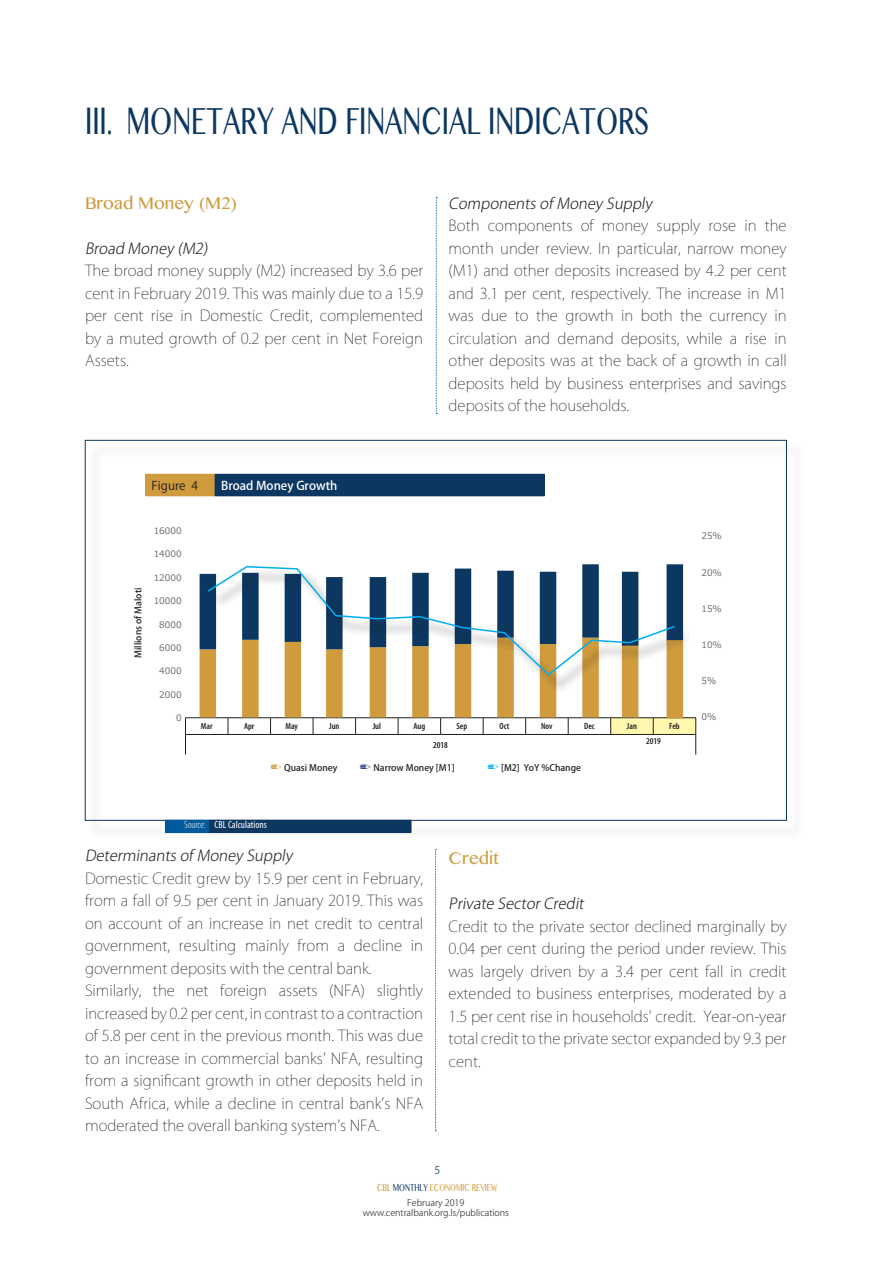
<style>
.page{position:relative;width:893px;height:1263px;background:#fff}
.page>*{position:absolute;margin:0;border:0;box-sizing:border-box;transform-origin:0 0}
.t1{font:33.75px "Bangla MN";color:#0c3761;scale:.67 1}
.t2{font:200 15px/22.5px "Koz Go Pr 6 N";color:#231f20;text-align:justify}
.t3{font:italic 300 15px "Koz Go Pr 6 N";color:#231f20}
.t4{font:15px "Bangla MN";color:#cf9b3d}
.t5{font:500 12px "Koz Go Pro";color:#fff}
.t6{font:12px "Koz Go Pro";color:#231f20}
.t7{font:condensed 10.5px "Myriad Pro";color:#fff}
.t8{font:300 condensed 10.5px "Myriad Pro";color:#fff}
.t9{font:10.5px "Koz Go Pro";color:#264d62}
.t10{font:500 9px "Koz Go Pro";color:#231f20}
.t11{font:9px "Meiryo";color:#6c6d70}
.t12{font:300 9px "Koz Go Pro";color:#231f20}
.t13{font:600 condensed 9px "Myriad Pro";color:#231f20}
.t14{font:9px "Bangla MN";color:#cf9b3d;scale:.67 1}
.s1{font-family:"Monotype Sorts";font-weight:400;font-size:12px;color:#cf9b3d}
.s2{font-family:"Monotype Sorts";font-weight:400;font-size:12px;color:#253f8e}
.s3{font-family:"Monotype Sorts";font-weight:400;font-size:12px;color:#00aeef}
.s4{color:#0c3761}
</style>
<div class="page">
<svg style="left:435px;top:849px;width:1px;height:282px"></svg>
<svg style="left:436px;top:197px;width:1px;height:217px"></svg>
<div style="left:146px;top:474px;width:69px;height:22px;background:#cf9b3d"></div>
<div style="left:215px;top:474px;width:329px;height:22px;background:#0c3761"></div>
<svg style="left:145px;top:474px;width:1px;height:21px"></svg>
<hr style="left:145px;top:495px;width:70px;height:1px;background:#cf9b3d">
<svg style="left:544px;top:474px;width:1px;height:22px"></svg>
<div style="left:165px;top:820px;width:44px;height:12px;background:#015a9d"></div>
<div style="left:209px;top:820px;width:202px;height:12px;background:#0c3761"></div>
<svg style="left:411px;top:820px;width:1px;height:12px"></svg>
<hr style="left:209px;top:832px;width:202px;height:1px;background:#0c3761">
<hr style="left:165px;top:832px;width:44px;height:1px;background:#015a9d">
<hr style="left:185px;top:717px;width:43px;height:1px;background:#231f20">
<hr style="left:228px;top:717px;width:43px;height:1px;background:#231f20">
<svg style="left:228px;top:718px;width:1px;height:16px"></svg>
<hr style="left:271px;top:717px;width:42px;height:1px;background:#231f20">
<svg style="left:270px;top:718px;width:1px;height:16px"></svg>
<hr style="left:313px;top:717px;width:43px;height:1px;background:#231f20">
<svg style="left:313px;top:718px;width:1px;height:16px"></svg>
<hr style="left:356px;top:717px;width:42px;height:1px;background:#231f20">
<svg style="left:355px;top:718px;width:1px;height:16px"></svg>
<hr style="left:398px;top:717px;width:43px;height:1px;background:#231f20">
<svg style="left:398px;top:718px;width:1px;height:16px"></svg>
<hr style="left:441px;top:717px;width:42px;height:1px;background:#231f20">
<svg style="left:440px;top:718px;width:1px;height:16px"></svg>
<hr style="left:483px;top:717px;width:43px;height:1px;background:#231f20">
<svg style="left:483px;top:718px;width:1px;height:16px"></svg>
<hr style="left:526px;top:717px;width:42px;height:1px;background:#231f20">
<svg style="left:525px;top:718px;width:1px;height:16px"></svg>
<hr style="left:568px;top:717px;width:43px;height:1px;background:#231f20">
<svg style="left:568px;top:718px;width:1px;height:16px"></svg>
<hr style="left:611px;top:717px;width:42px;height:1px;background:#231f20">
<hr style="left:653px;top:717px;width:43px;height:1px;background:#231f20">
<hr style="left:185px;top:734px;width:43px;height:1px;background:#231f20">
<svg style="left:185px;top:718px;width:1px;height:37px"></svg>
<hr style="left:228px;top:734px;width:43px;height:1px;background:#231f20">
<hr style="left:271px;top:734px;width:42px;height:1px;background:#231f20">
<hr style="left:313px;top:734px;width:43px;height:1px;background:#231f20">
<hr style="left:356px;top:734px;width:42px;height:1px;background:#231f20">
<hr style="left:398px;top:734px;width:43px;height:1px;background:#231f20">
<hr style="left:441px;top:734px;width:42px;height:1px;background:#231f20">
<hr style="left:483px;top:734px;width:43px;height:1px;background:#231f20">
<hr style="left:526px;top:734px;width:42px;height:1px;background:#231f20">
<hr style="left:568px;top:734px;width:43px;height:1px;background:#231f20">
<svg style="left:610px;top:718px;width:86px;height:37px"></svg>
<div style="left:582px;top:638px;width:17px;height:79px;background:#cf9b3d"></div>
<svg style="left:582px;top:564px;width:17px;height:1px"></svg>
<div style="left:540px;top:644px;width:16px;height:73px;background:#cf9b3d"></div>
<div style="left:497px;top:638px;width:17px;height:79px;background:#cf9b3d"></div>
<div style="left:455px;top:644px;width:16px;height:73px;background:#cf9b3d"></div>
<div style="left:412px;top:646px;width:17px;height:71px;background:#cf9b3d"></div>
<div style="left:370px;top:647px;width:16px;height:70px;background:#cf9b3d"></div>
<div style="left:326px;top:649px;width:17px;height:68px;background:#cf9b3d"></div>
<div style="left:285px;top:642px;width:16px;height:75px;background:#cf9b3d"></div>
<div style="left:242px;top:640px;width:17px;height:77px;background:#cf9b3d"></div>
<div style="left:200px;top:649px;width:16px;height:68px;background:#cf9b3d"></div>
<div style="left:200px;top:574px;width:16px;height:75px;background:#0c3761"></div>
<div style="left:667px;top:564px;width:16px;height:77px;background:#0c3761"></div>
<div style="left:667px;top:640px;width:16px;height:78px;background:#cf9b3d"></div>
<div style="left:622px;top:641px;width:16px;height:76px;background:#cf9b3d"></div>
<div style="left:211px;top:569px;width:481px;height:124px;background:#231f20;opacity:.75"></div>
<svg style="left:206px;top:565px;width:471px;height:112px"></svg>
<p class="t1" style="left:85px;top:95px;width:843px">III. MONETARY AND FINANCIAL INDICATORS</p>
<p class="t4" style="left:85px;top:191px;width:154px">Broad Money (M2)</p>
<p class="t3" style="left:85px;top:240px;width:128px">Broad Money(M2)</p>
<p class="t2" style="left:85px;top:260px;width:340px">The broad money supply (M2) increased by 3.6 per cent in February 2019. This was mainly due to a 15.9 per cent rise in Domestic Credit, complemented by a muted growth of 0.2 per cent in Net Foreign Assets.</p>
<p class="t3" style="left:449px;top:195px;width:209px">ComponentsofMoneySupply</p>
<p class="t2" style="left:449px;top:215px;width:340px">Both components of money supply rose in the month under review. In particular, narrow money (M1) and other deposits increased by 4.2 per cent and 3.1 per cent, respectively. The increase in M1 was due to the growth in both the currency in circulation and demand deposits, while a rise in other deposits was at the back of a growth in call deposits held by business enterprises and savings deposits of the households.</p>
<p class="t6" style="left:152px;top:478px;width:48px">Figure 4</p>
<p class="t5" style="left:221px;top:478px;width:118px">Broad Money Growth</p>
<p class="t10" style="left:133px;top:658px;width:72px;rotate:-90deg">Millions of Maloti</p>
<p class="t11" style="left:154px;top:524px;width:29px">16000</p>
<p class="t11" style="left:154px;top:548px;width:29px">14000</p>
<p class="t11" style="left:154px;top:571px;width:29px">12000</p>
<p class="t11" style="left:154px;top:595px;width:29px">10000</p>
<p class="t11" style="left:159px;top:618px;width:24px">8000</p>
<p class="t11" style="left:159px;top:641px;width:24px">6000</p>
<p class="t11" style="left:159px;top:665px;width:24px">4000</p>
<p class="t11" style="left:159px;top:688px;width:24px">2000</p>
<p class="t11" style="left:176px;top:711px;width:7px">0</p>
<p class="t13" style="left:201px;top:721px;width:13px">Mar</p>
<p class="t13" style="left:244px;top:721px;width:12px">Apr</p>
<p class="t13" style="left:286px;top:721px;width:14px">May</p>
<p class="t13" style="left:329px;top:721px;width:12px">Jun</p>
<p class="t13" style="left:373px;top:721px;width:10px">Jul</p>
<p class="t13" style="left:414px;top:721px;width:13px">Aug</p>
<p class="t13" style="left:456px;top:721px;width:12px">Sep</p>
<p class="t13" style="left:499px;top:721px;width:11px">Oct</p>
<p class="t13" style="left:541px;top:721px;width:13px">Nov</p>
<p class="t13" style="left:584px;top:721px;width:12px">Dec</p>
<p class="t13" style="left:627px;top:721px;width:12px">Jan</p>
<p class="t13" style="left:669px;top:721px;width:12px">Feb</p>
<p class="t13" style="left:433px;top:740px;width:16px">2018</p>
<p class="t10" style="left:271px;top:762px;width:68px"><span class="s1">/</span> Quasi Money</p>
<p class="t10" style="left:360px;top:762px;width:96px"><span class="s2">/</span> Narrow Money [M1]</p>
<p class="t10" style="left:487px;top:762px;width:95px"><span class="s3">/</span> [M2] YoY %Change</p>
<p class="t13" style="left:646px;top:736px;width:16px">2019</p>
<p class="t8" style="left:184px;top:819px;width:23px">Source:</p>
<p class="t7" style="left:215px;top:818px;width:54px">CBL Calculations</p>
<p class="t11" style="left:701px;top:530px;width:22px">25%</p>
<p class="t11" style="left:701px;top:566px;width:22px">20%</p>
<p class="t11" style="left:701px;top:602px;width:22px">15%</p>
<p class="t11" style="left:701px;top:638px;width:22px">10%</p>
<p class="t11" style="left:701px;top:674px;width:16px">5%</p>
<p class="t11" style="left:701px;top:711px;width:16px">0%</p>
<p class="t3" style="left:85px;top:847px;width:213px">DeterminantsofMoneySupply</p>
<p class="t2" style="left:85px;top:867px;width:340px">Domestic Credit grew by 15.9 per cent in February, from a fall of 9.5 per cent in January 2019. This was on account of an increase in net credit to central government, resulting mainly from a decline in government deposits with the central bank.</p>
<p class="t2" style="left:85px;top:980px;width:340px">Similarly, the net foreign assets (NFA) slightly increased by 0.2 per cent, in contrast to a contraction of 5.8 per cent in the previous month. This was due to an increase in commercial banks’ NFA, resulting from a significant growth in other deposits held in South Africa, while a decline in central bank’s NFA moderated the overall banking system’s NFA.</p>
<p class="t4" style="left:449px;top:847px;width:52px">Credit</p>
<p class="t3" style="left:449px;top:895px;width:141px">Private SectorCredit</p>
<p class="t2" style="left:449px;top:915px;width:340px">Credit to the private sector declined marginally by 0.04 per cent during the period under review. This was largely driven by a 3.4 per cent fall in credit extended to business enterprises, moderated by a 1.5 per cent rise in households’ credit. Year-on-year total credit to the private sector expanded by 9.3 per cent.</p>
<p class="t9" style="left:434px;top:1163px;width:7px">5</p>
<p class="t14" style="left:377px;top:1180px;width:181px">CBL <span class="s4">MONTHLY</span> ECONOMIC REVIEW</p>
<p class="t12" style="left:407px;top:1196px;width:59px">February 2019</p>
<p class="t12" style="left:363px;top:1207px;width:148px">www.centralbank.org.ls/publications</p>
</div>
